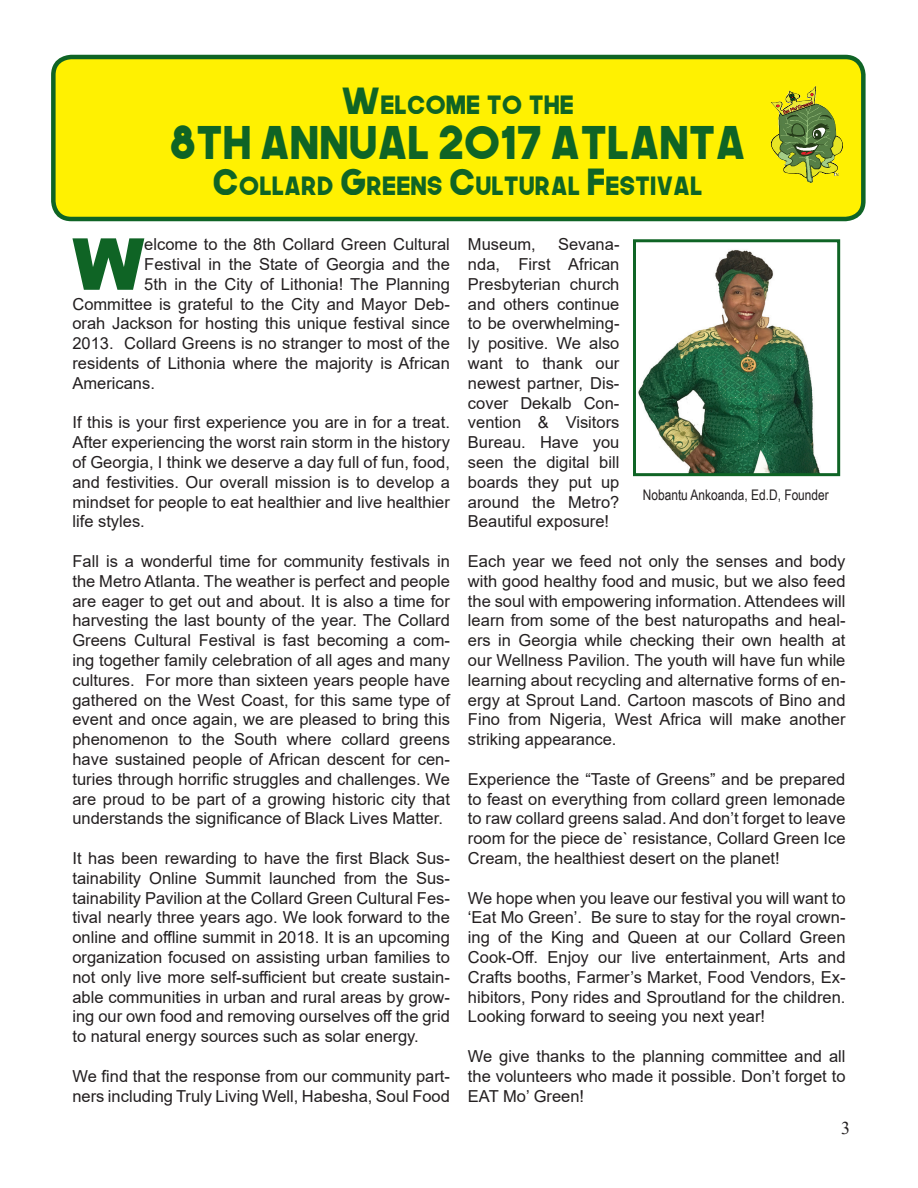
<style>
.page{position:relative;width:918px;height:1188px;background:#fff}
.page>*{position:absolute;margin:0;border:0;box-sizing:border-box;transform-origin:0 0}
.t1{font:900 71.85px "Arial";color:#0f6425}
.t2{font:45px "The Next Font";color:#0f6425}
.t3{font:25.2px "The Next Font";color:#0f6425}
.t4{font:18px "Times New Roman";color:#231f20}
.t5{font:16.5px/19.8px "Arial";color:#231f20;text-align:justify}
.t6{font:14.55px "Arial Narrow";color:#231f20}
.s1{font-size:36px}
</style>
<div class="page">
<div style="left:53px;top:57px;width:810px;height:162px;background:#fff101;border-radius:18px"></div>
<div style="left:51px;top:55px;width:815px;height:166px;border:4px solid #0f6425;border-radius:18px"></div>
<img style="left:770px;top:86px;width:73px;height:97px">
<img style="left:638px;top:250px;width:182px;height:222px">
<div style="left:633px;top:239px;width:207px;height:237px;border:3px solid #0f6425"></div>
<h3 class="t3" style="left:341px;top:88px;width:234px"><span class="s1">W</span>ELCOME TO THE</h3>
<h2 class="t2" style="left:169px;top:112px;width:578px">8TH ANNUAL 2017 ATLANTA</h2>
<h3 class="t3" style="left:213px;top:169px;width:492px"><span class="s1">C</span>OLLARD <span class="s1">G</span>REENS <span class="s1">C</span>ULTURAL <span class="s1">F</span>ESTIVAL</h3>
<h1 class="t1" style="left:73px;top:212px;width:73px">W</h1>
<p class="t5" style="left:144px;top:234px;width:307px">elcome to the 8th Collard Green Cultural</p>
<p class="t5" style="left:144px;top:254px;width:307px">Festival in the State of Georgia and the</p>
<p class="t5" style="left:144px;top:274px;width:307px">5th in the City of Lithonia! The Planning</p>
<p class="t5" style="left:72px;top:294px;width:379px">Committee is grateful to the City and Mayor Deb-</p>
<p class="t5" style="left:72px;top:314px;width:379px">orah Jackson for hosting this unique festival since</p>
<p class="t5" style="left:72px;top:333px;width:379px">2013. Collard Greens is no stranger to most of the</p>
<p class="t5" style="left:72px;top:353px;width:379px">residents of Lithonia where the majority is African</p>
<p class="t5" style="left:72px;top:373px;width:84px">Americans.</p>
<p class="t5" style="left:72px;top:413px;width:379px">If this is your first experience you are in for a treat.<br>After experiencing the worst rain storm in the history of Georgia, I think we deserve a day full of fun, food, and festivities. Our overall mission is to develop a mindset for people to eat healthier and live healthier life styles.</p>
<p class="t5" style="left:72px;top:551px;width:379px">Fall is a wonderful time for community festivals in the Metro Atlanta. The weather is perfect and people are eager to get out and about. It is also a time for harvesting the last bounty of the year. The Collard Greens Cultural Festival is fast becoming a com&shy;ing together family celebration of all ages and many cultures. For more than sixteen years people have gathered on the West Coast, for this same type of event and once again, we are pleased to bring this phenomenon to the South where collard greens have sustained people of African descent for cen&shy;turies through horrific struggles and challenges. We are proud to be part of a growing historic city that understands the significance of Black Lives Matter.</p>
<p class="t5" style="left:72px;top:848px;width:379px">It has been rewarding to have the first Black Sus&shy;tainability Online Summit launched from the Sus&shy;tainability Pavilion at the Collard Green Cultural Fes&shy;tival nearly three years ago. We look forward to the online and offline summit in 2018. It is an upcoming organization focused on assisting urban families to not only live more self-sufficient but create sustain&shy;able communities in urban and rural areas by grow&shy;ing our own food and removing ourselves off the grid to natural energy sources such as solar energy.</p>
<p class="t5" style="left:72px;top:1066px;width:379px">We find that the response from our community part&shy;ners including Truly Living Well, Habesha, Soul Food</p>
<p class="t5" style="left:468px;top:234px;width:153px;text-indent:90px">Sevana&shy;nda, First African Presbyterian church and others continue to be overwhelming&shy;ly positive. We also want to thank our newest partner, Dis&shy;cover Dekalb Con&shy;vention &amp; Visitors Bureau. Have you seen the digital bill boards they put up around the Metro?<br>Beautiful exposure!</p>
<p class="t5" style="left:468px;top:551px;width:379px">Each year we feed not only the senses and body with good healthy food and music, but we also feed the soul with empowering information. Attendees will learn from some of the best naturopaths and heal&shy;ers in Georgia while checking their own health at our Wellness Pavilion. The youth will have fun while learning about recycling and alternative forms of en&shy;ergy at Sprout Land. Cartoon mascots of Bino and Fino from Nigeria, West Africa will make another striking appearance.</p>
<p class="t5" style="left:468px;top:769px;width:379px">Experience the “Taste of Greens” and be prepared to feast on everything from collard green lemonade to raw collard greens salad. And don’t forget to leave room for the piece de` resistance, Collard Green Ice Cream, the healthiest desert on the planet!</p>
<p class="t5" style="left:468px;top:888px;width:379px">We hope when you leave our festival you will want to ‘Eat Mo Green’. Be sure to stay for the royal crown&shy;ing of the King and Queen at our Collard Green Cook-Off. Enjoy our live entertainment, Arts and Crafts booths, Farmer’s Market, Food Vendors, Ex&shy;hibitors, Pony rides and Sproutland for the children.<br>Looking forward to seeing you next year!</p>
<p class="t5" style="left:468px;top:1046px;width:379px">We give thanks to the planning committee and all the volunteers who made it possible. Don’t forget to EAT Mo’ Green!</p>
<p class="t5" style="left:468px;top:234px;width:69px">Museum,</p>
<p class="t6" style="left:643px;top:484px;width:188px">Nobantu Ankoanda, Ed.D, Founder</p>
<p class="t4" style="left:841px;top:1116px;width:10px">3</p>
</div>
